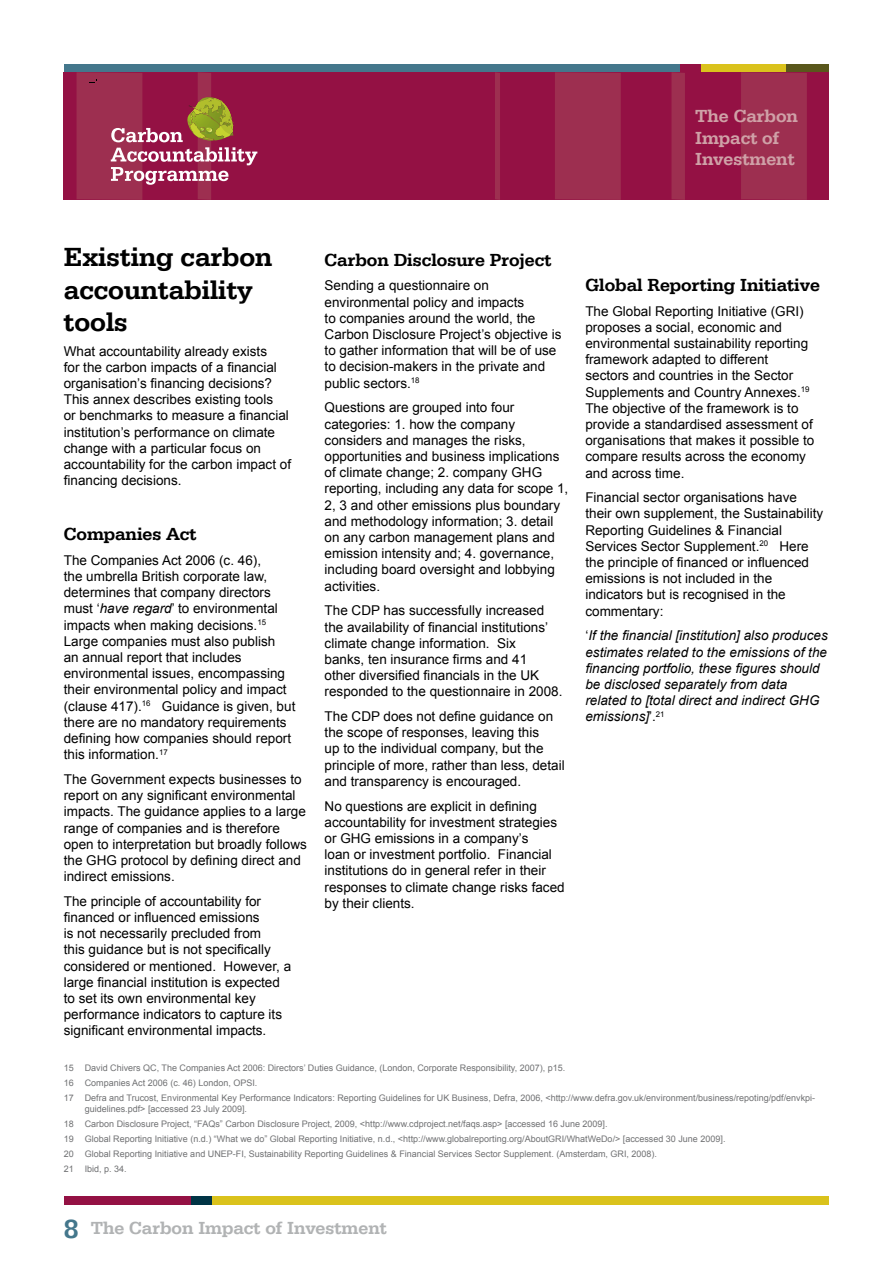
<style>
.page{position:relative;width:893px;height:1263px;background:#fff}
.page>*{position:absolute;margin:0;border:0;box-sizing:border-box;transform-origin:0 0}
.t1{font:500 27px/32.4px "URW Egyptienne T";color:#000}
.t2{font:500 27px "URW Egyptienne T";color:#44778c}
.t3{font:500 18px "URW Egyptienne T";color:#000}
.t4{font:500 18px "URW Egyptienne T";color:#b1b3b4}
.t5{font:500 18px/21.6px "URW Egyptienne T";color:#cfa1a7}
.t6{font:13.5px/16.2px "Arial";color:#000}
.t7{font:italic 13.5px/16.2px "Arial";color:#000}
.t8{font:9px/15px "Arial";color:#707173}
.s1{font-style:italic}
.s2{font-style:normal}
</style>
<div class="page">
<div style="left:64px;top:64px;width:616px;height:8px;background:#44778c"></div>
<div style="left:680px;top:64px;width:22px;height:8px;background:#941144"></div>
<div style="left:702px;top:64px;width:85px;height:8px;background:#dac21c"></div>
<div style="left:787px;top:64px;width:42px;height:8px;background:#59571c"></div>
<div style="left:64px;top:1196px;width:127px;height:8px;background:#941144"></div>
<div style="left:191px;top:1196px;width:22px;height:8px;background:#003445"></div>
<div style="left:213px;top:1196px;width:616px;height:8px;background:#dac21c"></div>
<div style="left:64px;top:72px;width:765px;height:128px;background:#941144"></div>
<svg style="left:495px;top:72px;width:5px;height:128px"></svg>
<div style="left:555px;top:72px;width:66px;height:128px;background:#9d2f50"></div>
<svg style="left:671px;top:72px;width:14px;height:128px"></svg>
<div style="left:741px;top:72px;width:66px;height:128px;background:#9d2f50"></div>
<svg style="left:77px;top:72px;width:180px;height:128px"></svg>
<h2 class="t5" style="left:695px;top:105px;width:104px">The Carbon<br>Impact of<br>Investment</h2>
<h1 class="t1" style="left:64px;top:241px;width:210px">Existing carbon accountability tools</h1>
<p class="t6" style="left:64px;top:343px;width:229px">What accountability already exists<br>for the carbon impacts of a financial organisation’s financing decisions?<br>This annex describes existing tools<br>or benchmarks to measure a financial institution’s performance on climate change with a particular focus on accountability for the carbon impact of financing decisions.</p>
<h2 class="t3" style="left:64px;top:523px;width:134px">Companies Act</h2>
<p class="t6" style="left:64px;top:552px;width:233px">The Companies Act 2006 (c. 46),<br>the umbrella British corporate law, determines that company directors must ‘<span class="s1">have regard</span>’ to environmental impacts when making decisions.<sup>15<br></sup>Large companies must also publish<br>an annual report that includes environmental issues, encompassing their environmental policy and impact (clause 417).<sup>16</sup> Guidance is given, but there are no mandatory requirements defining how companies should report this information.<sup>17</sup></p>
<p class="t6" style="left:64px;top:771px;width:245px">The Government expects businesses to report on any significant environmental impacts. The guidance applies to a large range of companies and is therefore open to interpretation but broadly follows the GHG protocol by defining direct and indirect emissions.</p>
<p class="t6" style="left:64px;top:893px;width:229px">The principle of accountability for financed or influenced emissions<br>is not necessarily precluded from<br>this guidance but is not specifically considered or mentioned. However, a large financial institution is expected to set its own environmental key performance indicators to capture its significant environmental impacts.</p>
<p class="t8" style="left:64px;top:1061px;width:753px">15 David Chivers QC, The Companies Act 2006: Directors’ Duties Guidance, (London, Corporate Responsibility, 2007), p15.<br>16 Companies Act 2006 (c. 46) London, OPSI.<br>17 Defra and Trucost, Environmental Key Performance Indicators: Reporting Guidelines for UK Business, Defra, 2006, &lt;http://www.defra.gov.uk/environment/business/repoting/pdf/envkpi-</p>
<p class="t8" style="left:64px;top:1102px;width:663px;text-indent:21px">guidelines.pdf&gt; [accessed 23 July 2009].<br>18 Carbon Disclosure Project, “FAQs” Carbon Disclosure Project, 2009, &lt;http://www.cdproject.net/faqs.asp&gt; [accessed 16 June 2009].<br>19 Global Reporting Initiative (n.d.) “What we do” Global Reporting Initiative, n.d., &lt;http://www.globalreporting.org/AboutGRI/WhatWeDo/&gt; [accessed 30 June 2009].<br>20 Global Reporting Initiative and UNEP-FI, Sustainability Reporting Guidelines &amp; Financial Services Sector Supplement. (Amsterdam, GRI, 2008).<br>21 Ibid, p. 34.</p>
<h2 class="t3" style="left:325px;top:249px;width:228px">Carbon Disclosure Project</h2>
<p class="t6" style="left:325px;top:278px;width:238px">Sending a questionnaire on environmental policy and impacts<br>to companies around the world, the Carbon Disclosure Project’s objective is to gather information that will be of use to decision-makers in the private and public sectors.<sup>18</sup></p>
<p class="t6" style="left:325px;top:400px;width:245px">Questions are grouped into four categories: 1. how the company considers and manages the risks, opportunities and business implications of climate change; 2. company GHG reporting, including any data for scope 1, 2, 3 and other emissions plus boundary and methodology information; 3. detail on any carbon management plans and emission intensity and; 4. governance, including board oversight and lobbying activities.</p>
<p class="t6" style="left:325px;top:603px;width:239px">The CDP has successfully increased the availability of financial institutions’ climate change information. Six<br>banks, ten insurance firms and 41<br>other diversified financials in the UK responded to the questionnaire in 2008.</p>
<p class="t6" style="left:325px;top:708px;width:242px">The CDP does not define guidance on the scope of responses, leaving this<br>up to the individual company, but the principle of more, rather than less, detail and transparency is encouraged.</p>
<p class="t6" style="left:325px;top:798px;width:242px">No questions are explicit in defining accountability for investment strategies or GHG emissions in a company’s<br>loan or investment portfolio. Financial institutions do in general refer in their responses to climate change risks faced by their clients.</p>
<h2 class="t3" style="left:585px;top:274px;width:236px">Global Reporting Initiative</h2>
<p class="t6" style="left:585px;top:303px;width:230px">The Global Reporting Initiative (GRI) proposes a social, economic and environmental sustainability reporting framework adapted to different sectors and countries in the Sector Supplements and Country Annexes.<sup>19<br></sup>The objective of the framework is to provide a standardised assessment of organisations that makes it possible to compare results across the economy and across time.</p>
<p class="t6" style="left:585px;top:490px;width:239px">Financial sector organisations have their own supplement, the Sustainability Reporting Guidelines &amp; Financial Services Sector Supplement.<sup>20</sup> Here the principle of financed or influenced emissions is not included in the indicators but is recognised in the commentary:</p>
<p class="t7" style="left:585px;top:628px;width:244px"><span class="s2">‘</span>If the financial [institution] also produces estimates related to the emissions of the financing portfolio, these figures should be disclosed separately from data related to [total direct and indirect GHG emissions]<span class="s2">’.</span><sup>21</sup></p>
<h1 class="t2" style="left:64px;top:1213px;width:16px">8</h1>
<h2 class="t4" style="left:91px;top:1217px;width:298px">The Carbon Impact of Investment</h2>
</div>
